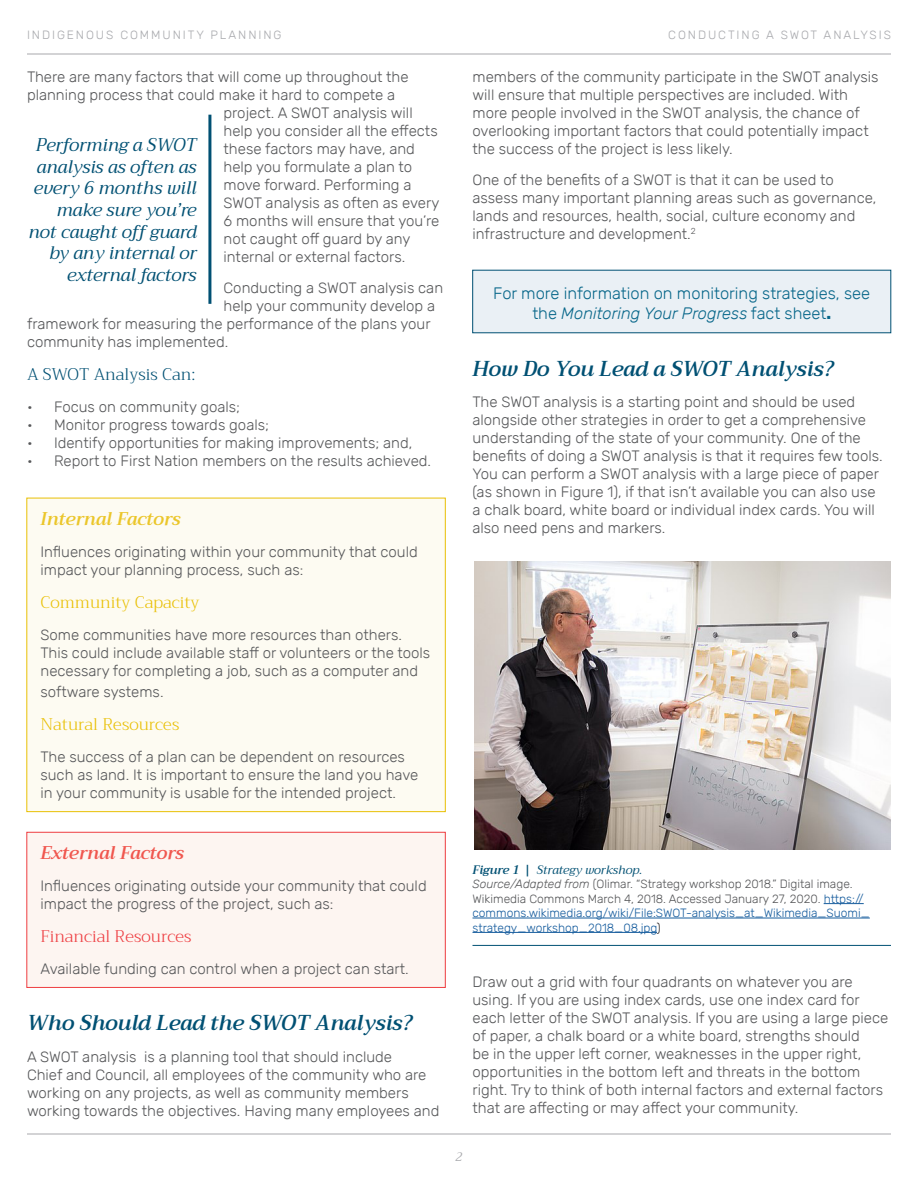
<style>
.page{position:relative;width:918px;height:1188px;background:#fff}
.page>*{position:absolute;margin:0;border:0;box-sizing:border-box;transform-origin:0 0}
.Subtitles{font:italic 600 21px "Trirong";color:#005073}
.t1{font:italic 18px/21.6px "Trirong";color:#005073;text-align:right}
.Subtitles-2{font:italic 600 18px "Trirong";color:#ebc62b}
.Subtitles-3{font:italic 600 18px "Trirong";color:#f0574f}
.Sub_subtitle{font:300 16.5px/19.8px "Rubik";color:#08678a;text-align:center}
.Sub_subtitle-2{font:300 16.5px "Trirong";color:#e9c005}
.Sub_subtitle-3{font:300 16.5px "Trirong";color:#ee3d41}
.Sub_subtitle-4{font:300 16.5px "Trirong";color:#005073}
.Body_Text{font:300 15px/18px "Rubik";color:#57585a}
.t2{font:300 12px/14.4px "Rubik";color:#175d9e}
.t3{font:300 12px "Rubik";letter-spacing:.16em;color:#a8a9ad}
.t4{font:italic 12px "Trirong";color:#005073}
.t5{font:italic 12px "Trirong";color:#a8a9ad}
.s1{font-style:italic}
.s2{font-weight:700}
.s3{font-weight:600}
.s4{font-style:italic;color:#57585a}
.s5{color:#57585a}
.s6{color:#231f20}
</style>
<div class="page">
<hr style="left:27px;top:1134px;width:864px;height:1px;background:#a8a9ad">
<hr style="left:27px;top:54px;width:864px;height:1px;background:#a8a9ad">
<div style="left:473px;top:270px;width:418px;height:63px;background:#eaf0f5"></div>
<hr style="left:208px;top:115px;width:3px;height:189px;background:#005073">
<hr style="left:824px;top:903px;width:40px;height:1px;background:#175d9e">
<hr style="left:472px;top:918px;width:398px;height:1px;background:#175d9e">
<hr style="left:472px;top:932px;width:185px;height:1px;background:#175d9e">
<img style="left:474px;top:561px;width:417px;height:288px">
<hr style="left:472px;top:945px;width:419px;height:1px;background:#005073">
<div style="left:27px;top:498px;width:418px;height:314px;background:#fdfbf2"></div>
<div style="left:27px;top:498px;width:419px;height:314px;border:1px solid #e9c005"></div>
<div style="left:27px;top:832px;width:418px;height:155px;background:#fdf5f1"></div>
<div style="left:27px;top:832px;width:419px;height:156px;border:1px solid #ee3d41"></div>
<p class="t3" style="left:27px;top:28px;width:256px">INDIGENOUS COMMUNITY PLANNING</p>
<p class="t3" style="left:668px;top:28px;width:58px">Conducti</p>
<p class="t3" style="left:742px;top:28px;width:136px">ng a SWOT Analysis</p>
<p class="Body_Text" style="left:27px;top:67px;width:383px">There are many factors that will come up throughout the</p>
<p class="Body_Text" style="left:27px;top:85px;width:370px">planning process that could make it hard to compete a</p>
<p class="Body_Text" style="left:224px;top:103px;width:191px">project. A SWOT analysis will</p>
<p class="Body_Text" style="left:224px;top:121px;width:216px">help you consider all the effects</p>
<p class="Body_Text" style="left:224px;top:139px;width:193px">these factors may have, and</p>
<p class="Body_Text" style="left:224px;top:157px;width:190px">help you formulate a plan to</p>
<p class="Body_Text" style="left:224px;top:175px;width:189px">move forward. Performing a</p>
<p class="Body_Text" style="left:224px;top:193px;width:217px">SWOT analysis as often as every</p>
<p class="Body_Text" style="left:224px;top:211px;width:217px">6 months will ensure that you’re</p>
<p class="Body_Text" style="left:224px;top:229px;width:189px">not caught off guard by any</p>
<p class="Body_Text" style="left:224px;top:247px;width:183px">internal or external factors.</p>
<p class="Body_Text" style="left:224px;top:279px;width:221px">Conducting a SWOT analysis can</p>
<p class="Body_Text" style="left:224px;top:297px;width:213px">help your community develop a</p>
<p class="Body_Text" style="left:27px;top:315px;width:405px">framework for measuring the performance of the plans your</p>
<p class="Body_Text" style="left:27px;top:333px;width:203px">community has implemented.</p>
<p class="Sub_subtitle-4" style="left:27px;top:362px;width:170px">A SWOT Analysis Can:</p>
<p class="Body_Text" style="left:27px;top:398px;width:215px">• Focus on community goals;</p>
<p class="Body_Text" style="left:27px;top:416px;width:244px">• Monitor progress towards goals;</p>
<p class="Body_Text" style="left:27px;top:434px;width:387px">• Identify opportunities for making improvements; and,</p>
<p class="Body_Text" style="left:27px;top:452px;width:406px">• Report to First Nation members on the results achieved.</p>
<p class="Body_Text" style="left:472px;top:67px;width:408px">members of the community participate in the SWOT analysis will ensure that multiple perspectives are included. With more people involved in the SWOT analysis, the chance of overlooking important factors that could potentially impact the success of the project is less likely.</p>
<p class="Body_Text" style="left:472px;top:171px;width:406px">One of the benefits of a SWOT is that it can be used to assess many important planning areas such as governance, lands and resources, health, social, culture economy and infrastructure and development.<sup>2</sup></p>
<p class="t1" style="left:29px;top:135px;width:170px">Performing a SWOT analysis as often as every 6 months will make sure you’re not caught off guard by any internal or external factors</p>
<p class="Sub_subtitle" style="left:493px;top:284px;width:379px">For more information on monitoring strategies, see the <span class="s1">Monitoring Your Progress</span> fact sheet<span class="s2">.</span></p>
<p class="Subtitles" style="left:472px;top:351px;width:363px">How Do You Lead a SWOT Analysis?</p>
<p class="Body_Text" style="left:472px;top:393px;width:412px">The SWOT analysis is a starting point and should be used alongside other strategies in order to get a comprehensive understanding of the state of your community. One of the benefits of doing a SWOT analysis is that it requires few tools.<br>You can perform a SWOT analysis with a large piece of paper (as shown in Figure 1), if that isn’t available you can also use a chalk board, white board or individual index cards. You will also need pens and markers.</p>
<p class="Subtitles-2" style="left:40px;top:504px;width:142px">Internal Factors</p>
<p class="Body_Text" style="left:40px;top:543px;width:379px">Influences originating within your community that could impact your planning process, such as:</p>
<p class="Sub_subtitle-2" style="left:40px;top:590px;width:161px">Community Capacity</p>
<p class="Body_Text" style="left:40px;top:625px;width:391px">Some communities have more resources than others.<br>This could include available staff or volunteers or the tools necessary for completing a job, such as a computer and</p>
<p class="Body_Text" style="left:40px;top:683px;width:125px">software systems.</p>
<p class="Sub_subtitle-2" style="left:40px;top:712px;width:140px">Natural Resources</p>
<p class="Body_Text" style="left:40px;top:748px;width:379px">The success of a plan can be dependent on resources such as land. It is important to ensure the land you have in your community is usable for the intended project.</p>
<p class="Subtitles-3" style="left:40px;top:839px;width:145px">External Factors</p>
<p class="Body_Text" style="left:40px;top:877px;width:388px">Influences originating outside your community that could impact the progress of the project, such as:</p>
<p class="Sub_subtitle-3" style="left:40px;top:924px;width:153px">Financial Resources</p>
<p class="Body_Text" style="left:40px;top:960px;width:370px">Available funding can control when a project can start.</p>
<p class="Subtitles" style="left:27px;top:1006px;width:387px">Who Should Lead the SWOT Analysis?</p>
<p class="Body_Text" style="left:27px;top:1048px;width:414px">A SWOT analysis is a planning tool that should include<br>Chief and Council, all employees of the community who are working on any projects, as well as community members working towards the objectives. Having many employees and</p>
<p class="t4" style="left:472px;top:860px;width:171px"><span class="s3">Figure 1 |</span> Strategy workshop.</p>
<p class="t2" style="left:472px;top:877px;width:399px"><span class="s4">Source/Adapted from</span> <span class="s5">(Olimar. “Strategy workshop 2018.” D igital image.<br>Wikimedia Commons March 4, 2018. Accessed January 27, 2020.</span> https:// commons.wikimedia.org/wiki/File:SWOT-analysis_at_Wikimedia_Suomi_ strategy_workshop_2018_08.jpg<span class="s6">)</span></p>
<p class="Body_Text" style="left:472px;top:973px;width:417px">Draw out a grid with four quadrants on whatever you are using. If you are using index cards, use one index card for each letter of the SWOT analysis. If you are using a large piece of paper, a chalk board or a white board, strengths should<br>be in the upper left corner, weaknesses in the upper right, opportunities in the bottom left and threats in the bottom right. Try to think of both internal factors and external factors that are affecting or may affect your community.</p>
<p class="t5" style="left:456px;top:1147px;width:8px">2</p>
</div>
